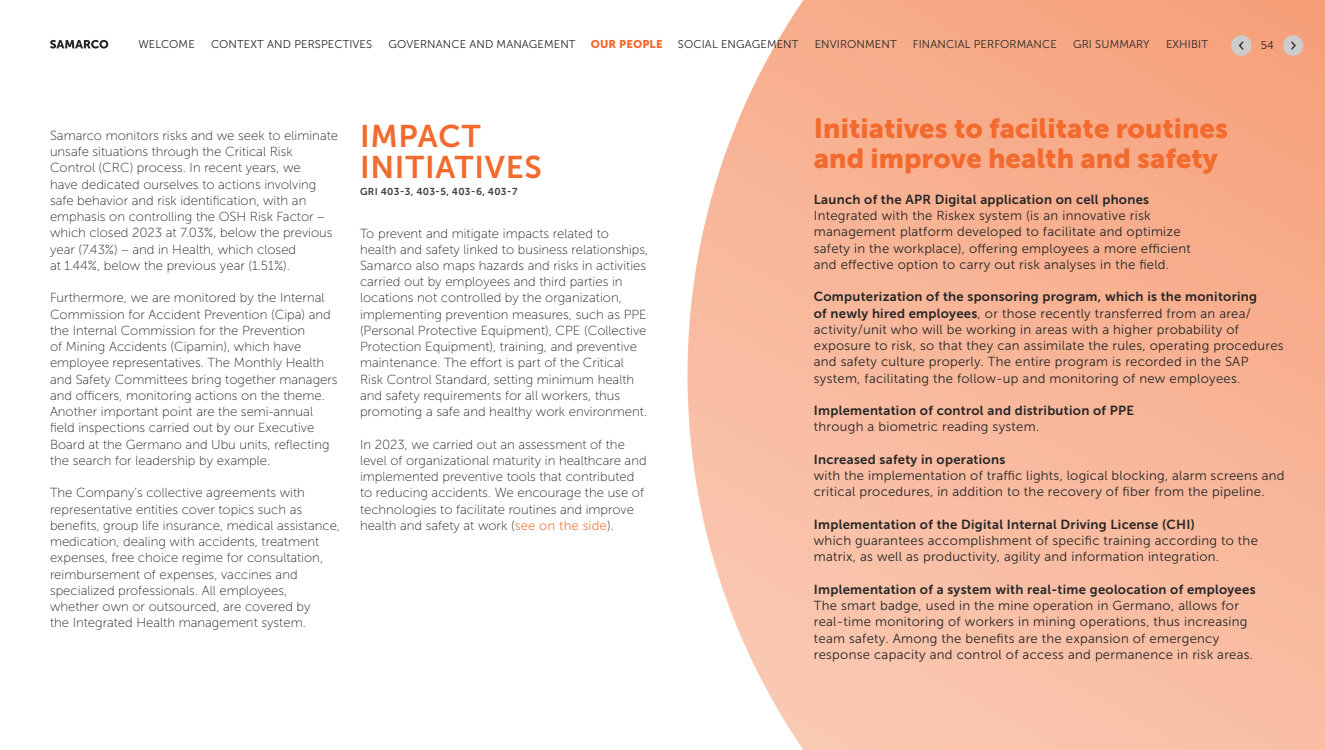
<style>
.page{position:relative;width:1325px;height:750px;background:#fff}
.page>*{position:absolute;margin:0;border:0;box-sizing:border-box;transform-origin:0 0}
.t1{font:31.25px/31.2px "Museo Sans 700";letter-spacing:.025em;color:#f26a2e}
.t2{font:27.5px/30px "Museo Sans 900";color:#f26a2e}
.t3{font:13.12px/16.2px "Museo Sans 100";color:#262626}
.t4{font:13.12px/16.2px "Museo Sans 300";letter-spacing:.02em;color:#262626}
.t5{font:13.12px "Museo Sans 700";letter-spacing:.02em;color:#262626}
.t6{font:11.25px "Museo Sans 300";letter-spacing:.01em;color:#262626}
.t7{font:11.25px "Museo Sans 900";letter-spacing:.01em;color:#f26a2e}
.t8{font:10px "Museo Sans 700";letter-spacing:.025em;color:#404040}
.s1{font-family:"Museo Sans 300";color:#f4804d}
.s2{font-family:"Museo Sans 700"}
</style>
<div class="page">
<svg style="left:688px;top:0;width:637px;height:750px"></svg>
<div style="left:1283px;top:35px;width:20px;height:21px;background:#ccc;border-radius:50%"></div>
<svg style="left:1291px;top:41px;width:5px;height:9px"></svg>
<div style="left:1231px;top:35px;width:21px;height:21px;background:#ccc;border-radius:50%"></div>
<svg style="left:1239px;top:41px;width:5px;height:9px"></svg>
<svg style="left:50px;top:40px;width:58px;height:9px"></svg>
<p class="t6" style="left:138px;top:39px;width:58px">WELCOME</p>
<p class="t6" style="left:211px;top:39px;width:163px">CONTEXT AND PERSPECTIVES</p>
<p class="t6" style="left:388px;top:39px;width:189px">GOVERNANCE AND MANAGEMENT</p>
<p class="t7" style="left:591px;top:38px;width:73px">OUR PEOPLE</p>
<p class="t6" style="left:678px;top:39px;width:122px">SOCIAL ENGAGEMENT</p>
<p class="t6" style="left:815px;top:39px;width:83px">ENVIRONMENT</p>
<p class="t6" style="left:913px;top:39px;width:145px">FINANCIAL PERFORMANCE</p>
<p class="t6" style="left:1073px;top:39px;width:78px">GRI SUMMARY</p>
<p class="t6" style="left:1166px;top:39px;width:43px">EXHIBIT</p>
<p class="t6" style="left:1261px;top:39px;width:15px">54</p>
<p class="t3" style="left:50px;top:128px;width:290px">Samarco monitors risks and we seek to eliminate unsafe situations through the Critical Risk Control (CRC) process. In recent years, we<br>have dedicated ourselves to actions involving safe behavior and risk identification, with an emphasis on controlling the OSH Risk Factor – which closed 2023 at 7.03%, below the previous year (7.43%) – and in Health, which closed<br>at 1.44%, below the previous year (1.51%).</p>
<p class="t3" style="left:50px;top:290px;width:289px">Furthermore, we are monitored by the Internal Commission for Accident Prevention (Cipa) and the Internal Commission for the Prevention<br>of Mining Accidents (Cipamin), which have employee representatives. The Monthly Health and Safety Committees bring together managers and officers, monitoring actions on the theme.<br>Another important point are the semi-annual field inspections carried out by our Executive Board at the Germano and Ubu units, reflecting the search for leadership by example.</p>
<p class="t3" style="left:50px;top:485px;width:292px">The Company’s collective agreements with representative entities cover topics such as benefits, group life insurance, medical assistance, medication, dealing with accidents, treatment expenses, free choice regime for consultation, reimbursement of expenses, vaccines and specialized professionals. All employees,<br>whether own or outsourced, are covered by<br>the Integrated Health management system.</p>
<h1 class="t1" style="left:360px;top:121px;width:183px">IMPACT<br>INITIATIVES</h1>
<p class="t8" style="left:360px;top:186px;width:159px">GRI 403-3, 403-5, 403-6, 403-7</p>
<p class="t3" style="left:360px;top:225px;width:290px">To prevent and mitigate impacts related to health and safety linked to business relationships, Samarco also maps hazards and risks in activities carried out by employees and third parties in locations not controlled by the organization, implementing prevention measures, such as PPE (Personal Protective Equipment), CPE (Collective Protection Equipment), training, and preventive maintenance. The effort is part of the Critical Risk Control Standard, setting minimum health and safety requirements for all workers, thus promoting a safe and healthy work environment.</p>
<p class="t3" style="left:360px;top:436px;width:288px">In 2023, we carried out an assessment of the level of organizational maturity in healthcare and implemented preventive tools that contributed to reducing accidents. We encourage the use of technologies to facilitate routines and improve health and safety at work (<span class="s1">see on the side</span>).</p>
<h2 class="t2" style="left:814px;top:113px;width:416px">Initiatives to facilitate routines and improve health and safety</h2>
<p class="t5" style="left:814px;top:192px;width:337px">Launch of the APR Digital application on cell phones</p>
<p class="t4" style="left:814px;top:208px;width:379px">Integrated with the Riskex system (is an innovative risk management platform developed to facilitate and optimize safety in the workplace), offering employees a more efficient and effective option to carry out risk analyses in the field.</p>
<p class="t5" style="left:814px;top:290px;width:445px">Computerization of the sponsoring program, which is the monitoring</p>
<p class="t4" style="left:814px;top:305px;width:471px"><span class="s2">of newly hired employees</span>, or those recently transferred from an area/ activity/unit who will be working in areas with a higher probability of exposure to risk, so that they can assimilate the rules, operating procedures and safety culture properly. The entire program is recorded in the SAP system, facilitating the follow-up and monitoring of new employees.</p>
<p class="t5" style="left:814px;top:403px;width:322px">Implementation of control and distribution of PPE</p>
<p class="t4" style="left:814px;top:419px;width:227px">through a biometric reading system.</p>
<p class="t5" style="left:814px;top:452px;width:193px">Increased safety in operations</p>
<p class="t4" style="left:814px;top:468px;width:472px">with the implementation of traffic lights, logical blocking, alarm screens and critical procedures, in addition to the recovery of fiber from the pipeline.</p>
<p class="t5" style="left:814px;top:517px;width:382px">Implementation of the Digital Internal Driving License (CHI)</p>
<p class="t4" style="left:814px;top:533px;width:446px">which guarantees accomplishment of specific training according to the matrix, as well as productivity, agility and information integration.</p>
<p class="t5" style="left:814px;top:582px;width:443px">Implementation of a system with real-time geolocation of employees</p>
<p class="t4" style="left:814px;top:598px;width:441px">The smart badge, used in the mine operation in Germano, allows for real-time monitoring of workers in mining operations, thus increasing team safety. Among the benefits are the expansion of emergency response capacity and control of access and permanence in risk areas.</p>
</div>
